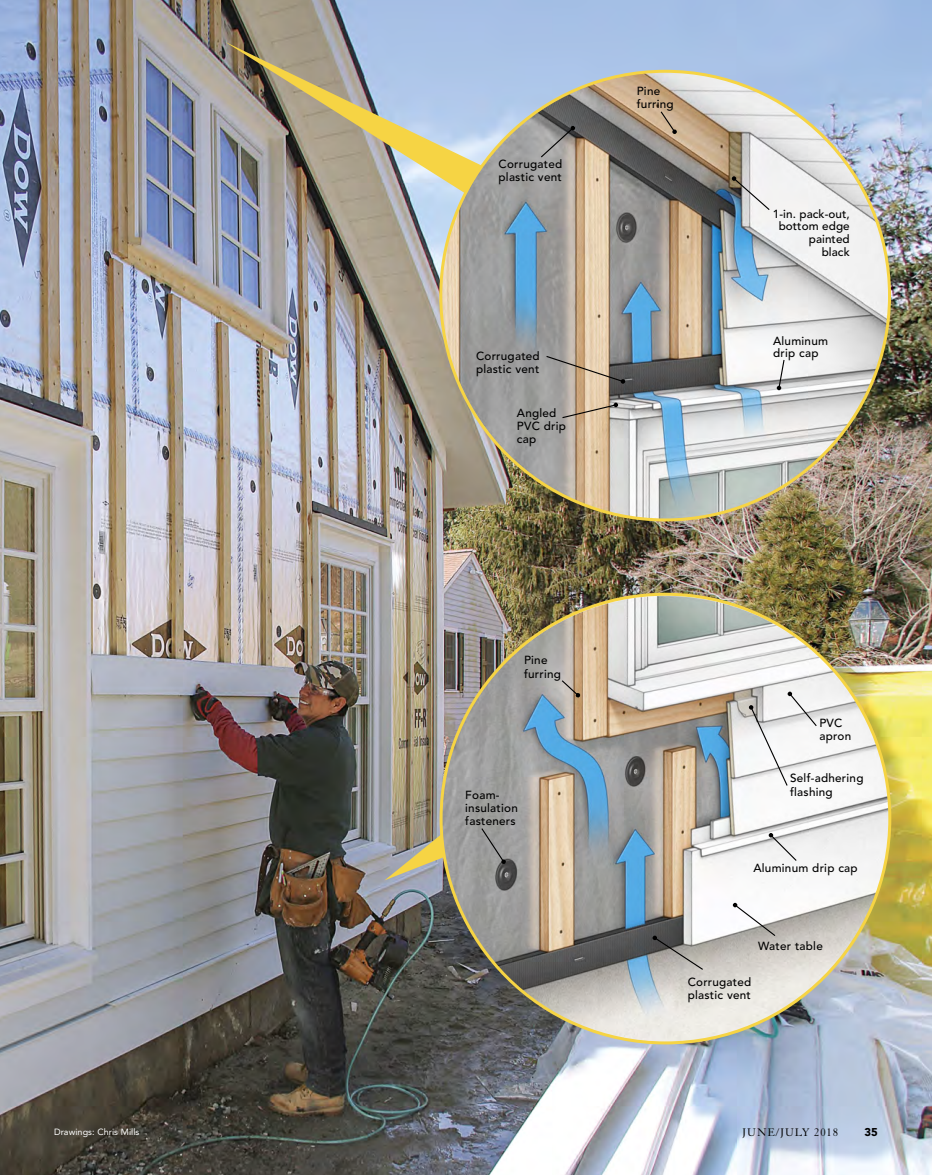
<style>
.page{position:relative;width:932px;height:1175px;background:#fff}
.page>*{position:absolute;margin:0;border:0;box-sizing:border-box;transform-origin:0 0}
.t1{font:12px "Granjon LT Std";color:#000}
.t2{font:500 11.7px/13.2px "Avenir LT Std";letter-spacing:.02em;color:#000}
.t3{font:900 11.25px "Avenir LT Std";color:#000}
.t4{font:9px "Avenir LT Std";letter-spacing:.005em;color:#fff}
</style>
<div class="page">
<img style="left:0;top:0;width:932px;height:1174px">
<img style="left:225px;top:42px;width:270px;height:159px">
<img style="left:441px;top:71px;width:448px;height:449px;border-radius:224px">
<svg style="left:731px;top:176px;width:39px;height:35px"></svg>
<svg style="left:776px;top:359px;width:9px;height:31px"></svg>
<svg style="left:539px;top:126px;width:36px;height:33px"></svg>
<svg style="left:545px;top:355px;width:80px;height:29px;background:#a89c8c"></svg>
<svg style="left:659px;top:110px;width:17px;height:24px"></svg>
<svg style="left:561px;top:402px;width:57px;height:17px"></svg>
<svg style="left:384px;top:823px;width:66px;height:57px;background:#aba384"></svg>
<img style="left:441px;top:594px;width:448px;height:448px;border-radius:224px">
<svg style="left:652px;top:935px;width:52px;height:36px;background:#999792"></svg>
<svg style="left:732px;top:902px;width:44px;height:35px"></svg>
<svg style="left:768px;top:833px;width:29px;height:29px"></svg>
<svg style="left:748px;top:691px;width:69px;height:96px"></svg>
<svg style="left:480px;top:827px;width:26px;height:37px"></svg>
<svg style="left:560px;top:679px;width:20px;height:19px"></svg>
<p class="t2" style="left:498px;top:158px;width:65px">Corrugated plastic vent</p>
<p class="t2" style="left:476px;top:349px;width:65px">Corrugated plastic vent</p>
<p class="t2" style="left:517px;top:406px;width:51px">Angled<br>PVC drip cap</p>
<p class="t2" style="left:636px;top:85px;width:38px">Pine furring</p>
<p class="t2" style="left:773px;top:207px;width:78px;text-align:right">1-in. pack-out, bottom edge painted<br>black</p>
<p class="t2" style="left:773px;top:335px;width:56px;line-height:12px">Aluminum drip cap</p>
<p class="t2" style="left:524px;top:654px;width:38px">Pine furring</p>
<p class="t2" style="left:465px;top:788px;width:54px">Foam&shy;insulation fasteners</p>
<p class="t2" style="left:819px;top:716px;width:33px">PVC apron</p>
<p class="t2" style="left:790px;top:772px;width:75px">Self-adhering flashing</p>
<p class="t2" style="left:753px;top:861px;width:106px">Aluminum drip cap</p>
<p class="t2" style="left:758px;top:939px;width:66px">Water table</p>
<p class="t2" style="left:687px;top:975px;width:65px">Corrugated plastic vent</p>
<p class="t4" style="left:54px;top:1126px;width:87px">Drawings: Chris Mills</p>
<p class="t1" style="left:742px;top:1126px;width:10px">JUNE</p>
<p class="t1" style="left:775px;top:1126px;width:64px">/JULY 2018</p>
<p class="t3" style="left:864px;top:1125px;width:15px">35</p>
</div>
